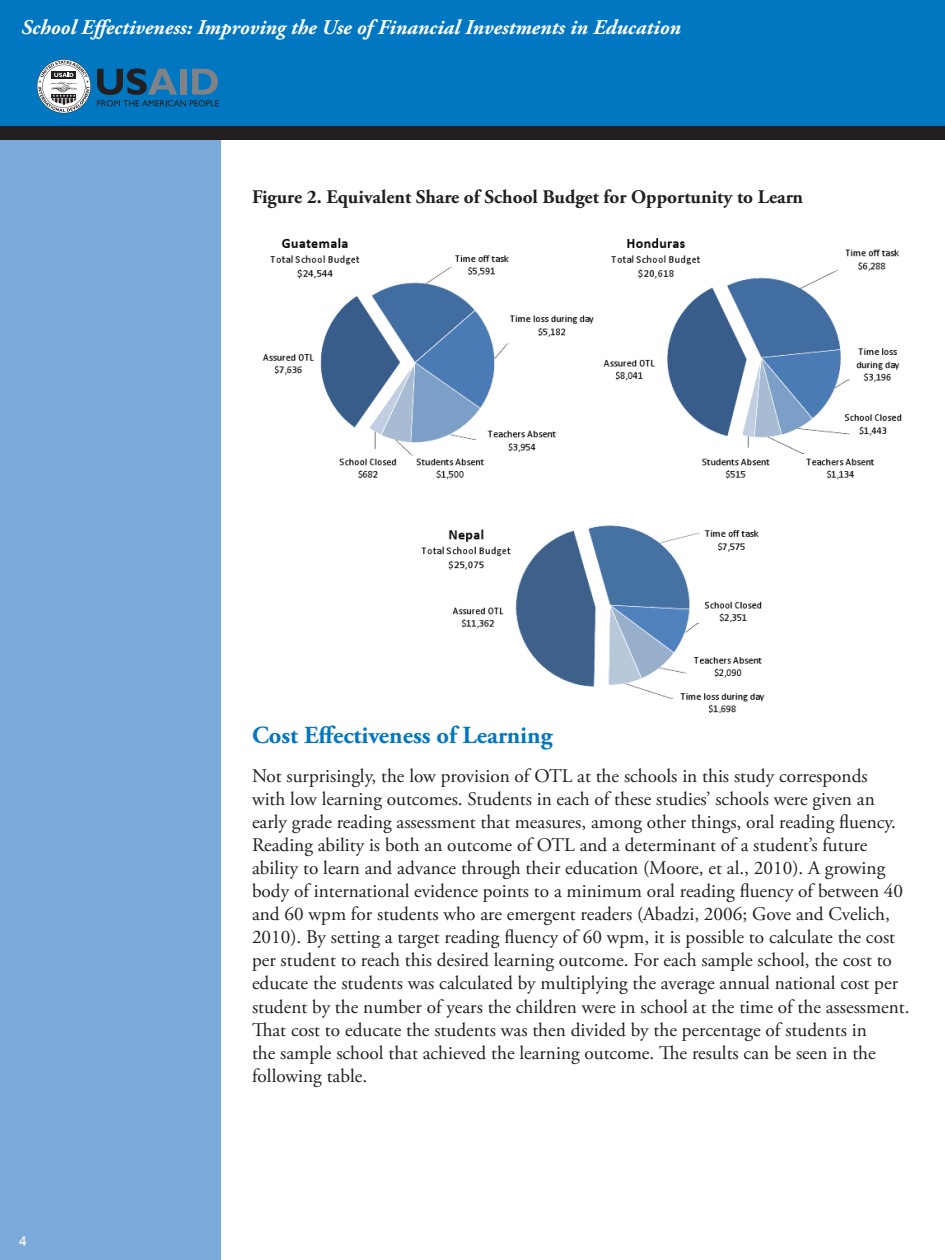
<style>
.page{position:relative;width:945px;height:1260px;background:#fff}
.page>*{position:absolute;margin:0;border:0;box-sizing:border-box;transform-origin:0 0}
.School_Effectiveness{font:700 24.5px "Adobe Garamond Pro";color:#0077c0}
.t1{font:italic 700 21px "Adobe Garamond Pro";color:#fff}
.School_Effectiveness-2{font:19.25px/23.1px "Adobe Garamond Pro";color:#231f20}
.School_Effectiveness-3{font:700 19.25px "Adobe Garamond Pro";color:#231f20}
.t2{font:14px "Arial";color:#fff}
</style>
<div class="page">
<div style="left:0;top:0;width:945px;height:126px;background:#0077c0"></div>
<div style="left:0;top:129px;width:220px;height:1131px;background:#7ba9da"></div>
<div style="left:0;top:126px;width:945px;height:13px;background:#231f20"></div>
<svg style="left:97px;top:68px;width:122px;height:38px"></svg>
<svg style="left:37px;top:59px;width:54px;height:54px"></svg>
<img style="left:262px;top:238px;width:640px;height:475px">
<p class="t1" style="left:21px;top:15px;width:661px">School Effectiveness: Improving the Use of Financial Investments in Education</p>
<p class="School_Effectiveness-3" style="left:252px;top:186px;width:553px">Figure 2. Equivalent Share of School Budget for Opportunity to Learn</p>
<p class="t2" style="left:19px;top:1232px;width:9px">4</p>
<p class="School_Effectiveness" style="left:252px;top:721px;width:302px">Cost Effectiveness of Learning</p>
<p class="School_Effectiveness-2" style="left:252px;top:765px;width:659px">Not surprisingly, the low provision of OTL at the schools in this study corresponds<br>with low learning outcomes. Students in each of these studies’ schools were given an early grade reading assessment that measures, among other things, oral reading fluency.<br>Reading ability is both an outcome of OTL and a determinant of a student’s future ability to learn and advance through their education (Moore, et al., 2010). A growing body of international evidence points to a minimum oral reading fluency of between 40 and 60 wpm for students who are emergent readers (Abadzi, 2006; Gove and Cvelich, 2010). By setting a target reading fluency of 60 wpm, it is possible to calculate the cost per student to reach this desired learning outcome. For each sample school, the cost to educate the students was calculated by multiplying the average annual national cost per student by the number of years the children were in school at the time of the assessment.<br>That cost to educate the students was then divided by the percentage of students in<br>the sample school that achieved the learning outcome. The results can be seen in the following table.</p>
</div>
